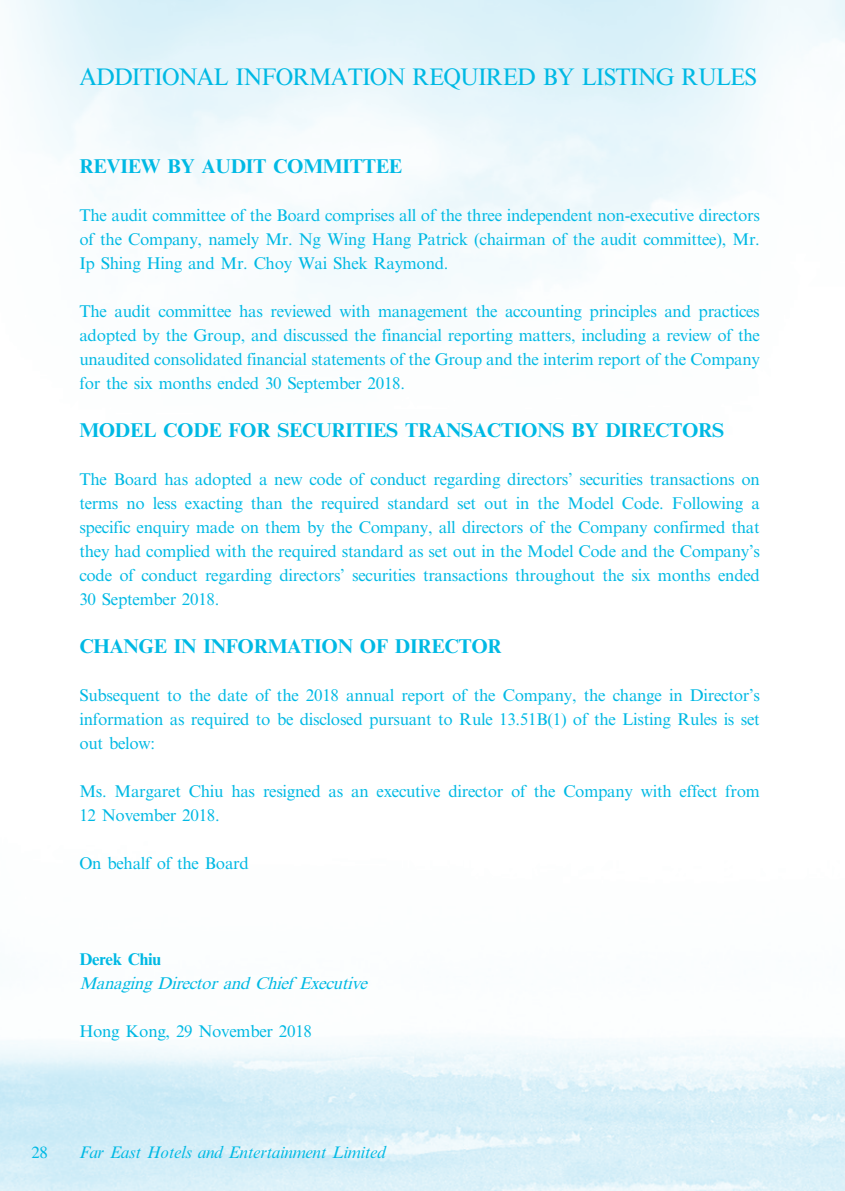
<style>
.page{position:relative;width:845px;height:1191px;background:#fff}
.page>*{position:absolute;margin:0;border:0;box-sizing:border-box;transform-origin:0 0}
.t1{font:24px "Times New Roman MT Std";letter-spacing:-.04em;color:#00b9e4;scale:.95 1}
._03_H1{font:700 20px "Times New Roman MT Std";letter-spacing:-.02em;color:#00b9e4}
._01_Body_Text{font:17px/24px "Times New Roman MT Std";letter-spacing:-.02em;color:#00b9e4;text-align:justify}
.t2{font:italic 17px "Times New Roman MT Std";letter-spacing:-.02em;color:#00b9e4}
._01_Body_Text-2{font:italic 17px "Times New Roman MT Std";color:#00b9e4}
._01_Body_Text-3{font:700 17px "Times New Roman MT Std";letter-spacing:-.02em;color:#00b9e4}
.t3{font:17px "Times LT Std";color:#00b9e4}
</style>
<div class="page">
<h1 class="t1" style="left:79px;top:63px;width:715px">ADDITIONAL INFORMATION REQUIRED BY LISTING RULES</h1>
<p class="_03_H1" style="left:79px;top:153px;width:324px">REVIEW BY AUDIT COMMITTEE</p>
<p class="_01_Body_Text" style="left:79px;top:203px;width:682px">The audit committee of the Board comprises all of the three independent non-executive directors of the Company, namely Mr. Ng Wing Hang Patrick (chairman of the audit committee), Mr.<br>Ip Shing Hing and Mr. Choy Wai Shek Raymond.</p>
<p class="_01_Body_Text" style="left:79px;top:299px;width:682px">The audit committee has reviewed with management the accounting principles and practices adopted by the Group, and discussed the financial reporting matters, including a review of the unaudited consolidated financial statements of the Group and the interim report of the Company for the six months ended 30 September 2018.</p>
<p class="_03_H1" style="left:79px;top:417px;width:646px">MODEL CODE FOR SECURITIES TRANSACTIONS BY DIRECTORS</p>
<p class="_01_Body_Text" style="left:79px;top:467px;width:682px">The Board has adopted a new code of conduct regarding directors’ securities transactions on terms no less exacting than the required standard set out in the Model Code. Following a specific enquiry made on them by the Company, all directors of the Company confirmed that they had complied with the required standard as set out in the Model Code and the Company’s code of conduct regarding directors’ securities transactions throughout the six months ended 30 September 2018.</p>
<p class="_03_H1" style="left:79px;top:633px;width:424px">CHANGE IN INFORMATION OF DIRECTOR</p>
<p class="_01_Body_Text" style="left:79px;top:683px;width:682px">Subsequent to the date of the 2018 annual report of the Company, the change in Director’s information as required to be disclosed pursuant to Rule 13.51B(1) of the Listing Rules is set out below:</p>
<p class="_01_Body_Text" style="left:79px;top:779px;width:682px">Ms. Margaret Chiu has resigned as an executive director of the Company with effect from<br>12 November 2018.</p>
<p class="_01_Body_Text" style="left:79px;top:851px;width:171px">On behalf of the Board</p>
<p class="_01_Body_Text-3" style="left:79px;top:948px;width:83px">Derek Chiu</p>
<p class="_01_Body_Text-2" style="left:79px;top:973px;width:294px">ManagingDirectorandChief Executive</p>
<p class="_01_Body_Text" style="left:79px;top:1019px;width:234px">Hong Kong, 29 November 2018</p>
<p class="t3" style="left:31px;top:1142px;width:18px">28</p>
<p class="t2" style="left:79px;top:1142px;width:308px">Far East Hotels and Entertainment Limited</p>
</div>
